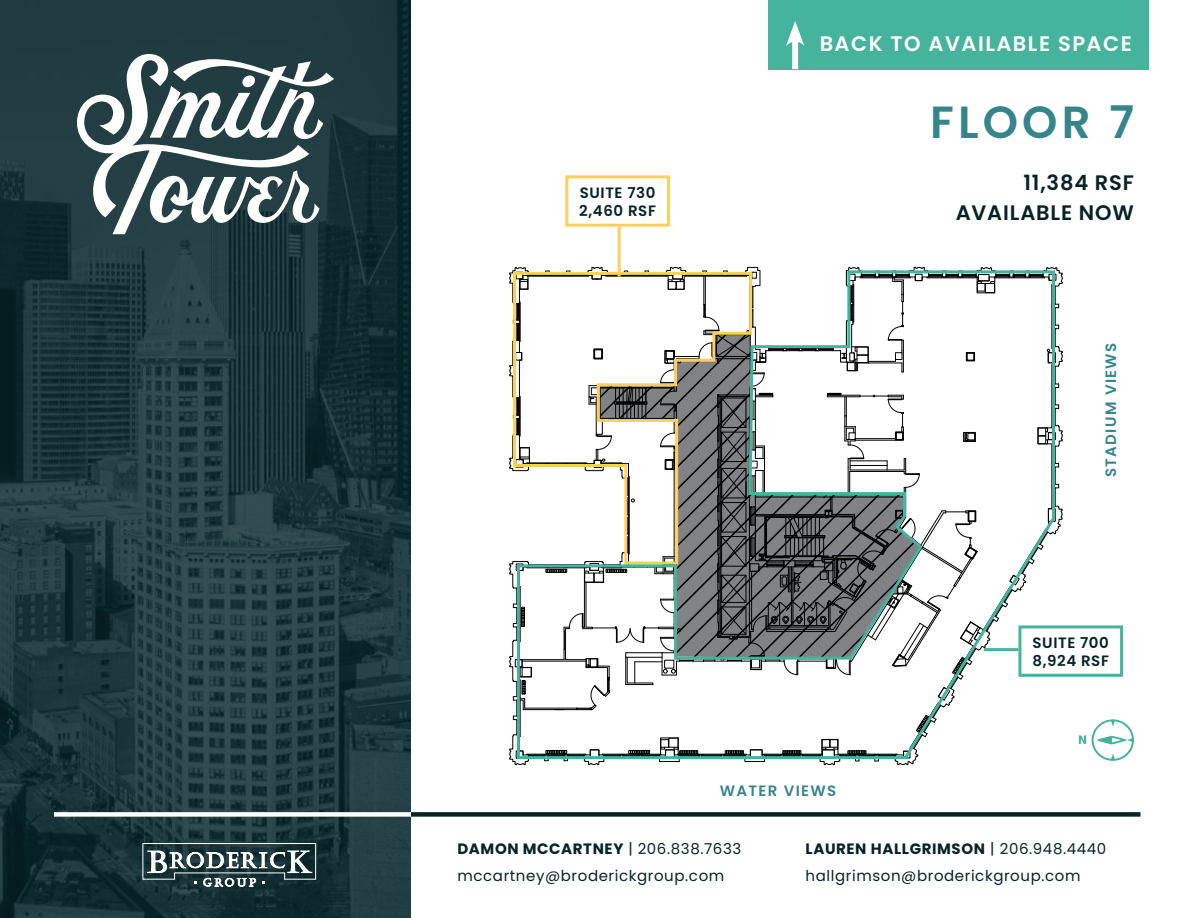
<style>
.page{position:relative;width:1188px;height:918px;background:#fff}
.page>*{position:absolute;margin:0;border:0;box-sizing:border-box;transform-origin:0 0}
.t1{font:600 45px "Poppins";letter-spacing:.09em;color:#36858a}
.t2{font:600 21px/30px "Poppins";letter-spacing:.04em;color:#072327;text-align:right}
.t3{font:600 21px "Poppins";letter-spacing:.07em;color:#fff}
.t4{font:15px/27px "Poppins";letter-spacing:.04em;color:#072327}
.t5{font:600 15px/18px "Poppins";letter-spacing:.04em;color:#072327}
.t6{font:600 15px "Poppins";letter-spacing:.09em;color:#36858a}
.s1{font-weight:700}
</style>
<div class="page">
<img style="left:0;top:0;width:411px;height:918px">
<svg style="left:77px;top:54px;width:257px;height:180px"></svg>
<div style="left:54px;top:812px;width:357px;height:5px;background:#fff"></div>
<div style="left:411px;top:812px;width:729px;height:5px;background:#072327"></div>
<svg style="left:142px;top:843px;width:174px;height:43px"></svg>
<svg style="left:1092px;top:719px;width:42px;height:42px"></svg>
<svg style="left:1079px;top:735px;width:7px;height:9px"></svg>
<div style="left:768px;top:0;width:381px;height:69px;background:#46b39d"></div>
<div style="left:792px;top:36px;width:6px;height:33px;background:#fff"></div>
<svg style="left:786px;top:21px;width:18px;height:25px"></svg>
<svg style="left:509px;top:267px;width:554px;height:498px"></svg>
<svg style="left:515px;top:269px;width:542px;height:492px"></svg>
<hr style="left:984px;top:648px;width:34px;height:3px;background:#46b39d">
<hr style="left:618px;top:227px;width:3px;height:49px;background:#ffd059">
<div style="left:565px;top:175px;width:105px;height:52px;border:3px solid #ffd059"></div>
<div style="left:1018px;top:625px;width:105px;height:52px;border:3px solid #46b39d"></div>
<h2 class="t3" style="left:820px;top:31px;width:314px">BACK TO AVAILABLE SPACE</h2>
<p class="t5" style="left:579px;top:184px;width:78px">SUITE 730<br>2,460 RSF</p>
<p class="t6" style="left:720px;top:782px;width:118px">WATER VIEWS</p>
<h1 class="t1" style="left:930px;top:96px;width:205px">FLOOR 7</h1>
<h2 class="t2" style="left:956px;top:168px;width:180px">11,384 RSF<br>AVAILABLE NOW</h2>
<p class="t6" style="left:1102px;top:477px;width:136px;rotate:-90deg">STADIUM VIEWS</p>
<p class="t5" style="left:1033px;top:634px;width:78px">SUITE 700<br>8,924 RSF</p>
<p class="t4" style="left:457px;top:835px;width:285px"><span class="s1">DAMON MCCARTNEY</span> | 206.838.7633 mccartney@broderickgroup.com</p>
<p class="t4" style="left:806px;top:835px;width:302px"><span class="s1">LAUREN HALLGRIMSON</span> | 206.948.4440 hallgrimson@broderickgroup.com</p>
</div>
